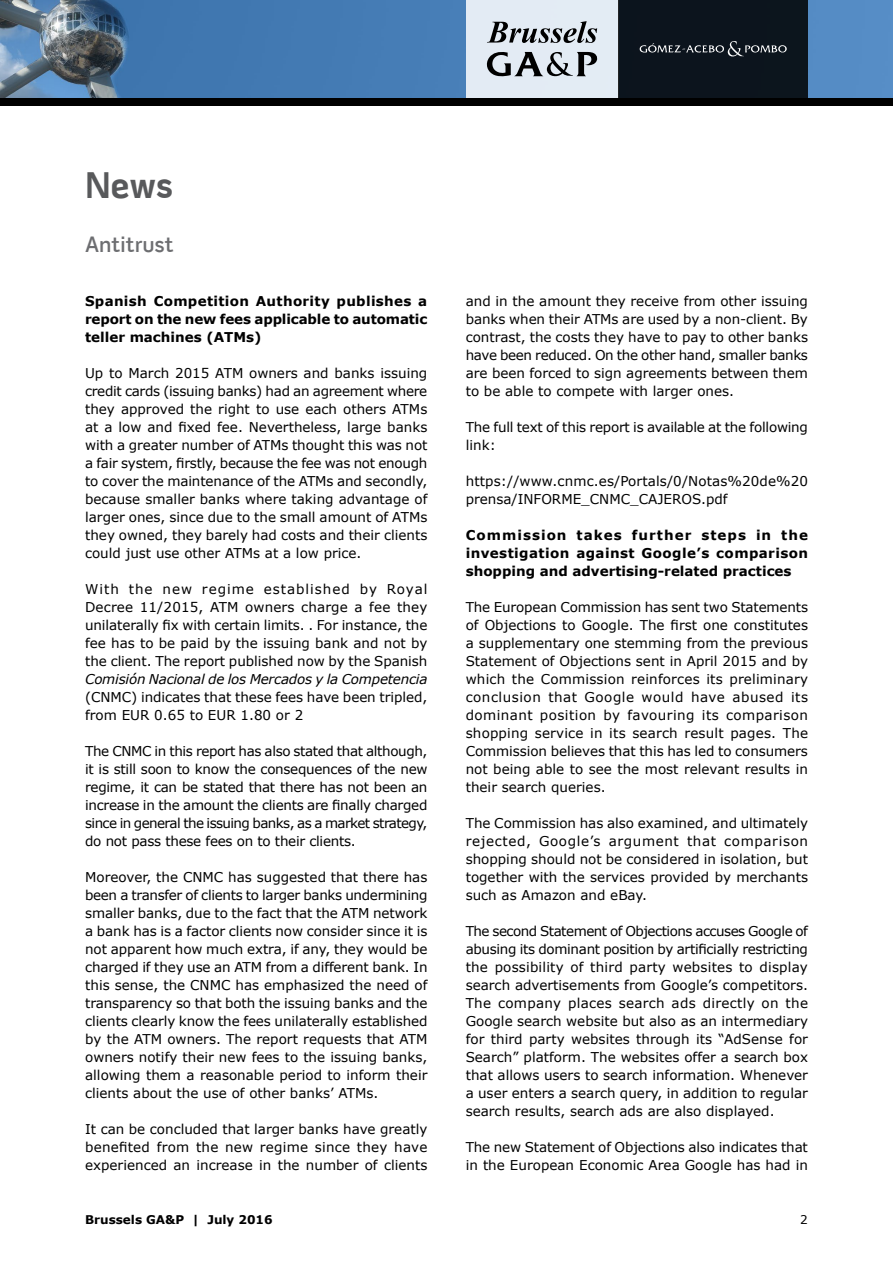
<style>
.page{position:relative;width:893px;height:1263px;background:#fff}
.page>*{position:absolute;margin:0;border:0;box-sizing:border-box;transform-origin:0 0}
.t1{font:700 37.5px "Pill Gothic 600 mg";color:#58595b}
.t2{font:600 22.5px "Pill Gothic 600 mg";color:#6d6e71}
.t3{font:13.5px/18px "Verdana";color:#000;text-align:justify}
.t4{font:700 13.5px/18px "Verdana";color:#000;text-align:justify}
.t5{font:italic 13.5px "Verdana";letter-spacing:-.015em;color:#000}
.t6{font:700 12px "Verdana";color:#000}
.t7{font:12px "Verdana";color:#000}
</style>
<div class="page">
<div style="left:0;top:85px;width:893px;height:21px;background:#000"></div>
<img style="left:0;top:0;width:893px;height:97px">
<div style="left:466px;top:0;width:152px;height:97px;background:#e3ebf4"></div>
<div style="left:618px;top:0;width:190px;height:97px;background:#0c141d"></div>
<svg style="left:640px;top:41px;width:147px;height:15px"></svg>
<svg style="left:487px;top:21px;width:110px;height:22px"></svg>
<svg style="left:486px;top:51px;width:112px;height:26px"></svg>
<h1 class="t1" style="left:85px;top:162px;width:90px">News</h1>
<h2 class="t2" style="left:85px;top:231px;width:90px">Antitrust</h2>
<p class="t4" style="left:85px;top:292px;width:344px">Spanish Competition Authority publishes a report on the new fees applicable to automatic teller machines (ATMs)</p>
<p class="t3" style="left:85px;top:364px;width:344px">Up to March 2015 ATM owners and banks issuing credit cards (issuing banks) had an agreement where they approved the right to use each others ATMs at a low and fixed fee. Nevertheless, large banks with a greater number of ATMs thought this was not a fair system, firstly, because the fee was not enough to cover the maintenance of the ATMs and secondly, because smaller banks where taking advantage of larger ones, since due to the small amount of ATMs they owned, they barely had costs and their clients could just use other ATMs at a low price.</p>
<p class="t3" style="left:85px;top:580px;width:344px">With the new regime established by Royal Decree 11/2015, ATM owners charge a fee they unilaterally fix with certain limits. . For instance, the fee has to be paid by the issuing bank and not by the client. The report published now by the Spanish</p>
<p class="t5" style="left:85px;top:670px;width:344px">Comisión Nacional de los Mercados y la Competencia</p>
<p class="t3" style="left:85px;top:688px;width:344px">(CNMC) indicates that these fees have been tripled, from EUR 0. 65 to EUR 1. 80 or 2</p>
<p class="t3" style="left:85px;top:742px;width:344px">The CNMC in this report has also stated that although, it is still soon to know the consequences of the new regime, it can be stated that there has not been an increase in the amount the clients are finally charged since in general the issuing banks, as a market strategy, do not pass these fees on to their clients.</p>
<p class="t3" style="left:85px;top:868px;width:344px">Moreover, the CNMC has suggested that there has been a transfer of clients to larger banks undermining smaller banks, due to the fact that the ATM network a bank has is a factor clients now consider since it is not apparent how much extra, if any, they would be charged if they use an ATM from a different bank. In this sense, the CNMC has emphasized the need of transparency so that both the issuing banks and the clients clearly know the fees unilaterally established by the ATM owners. The report requests that ATM owners notify their new fees to the issuing banks, allowing them a reasonable period to inform their clients about the use of other banks’ ATMs.</p>
<p class="t3" style="left:85px;top:1120px;width:344px">It can be concluded that larger banks have greatly benefited from the new regime since they have experienced an increase in the number of clients</p>
<p class="t3" style="left:466px;top:292px;width:344px">and in the amount they receive from other issuing banks when their ATMs are used by a non-client. By contrast, the costs they have to pay to other banks have been reduced. On the other hand, smaller banks are been forced to sign agreements between them to be able to compete with larger ones.</p>
<p class="t3" style="left:466px;top:418px;width:344px">The full text of this report is available at the following link:</p>
<p class="t3" style="left:466px;top:472px;width:344px">https://www.cnmc.es/Portals/0/Notas%20de%20 prensa/INFORME_CNMC_CAJEROS.pdf</p>
<p class="t4" style="left:466px;top:526px;width:344px">Commission takes further steps in the investigation against Google’s comparison shopping and advertising-related practices</p>
<p class="t3" style="left:466px;top:598px;width:344px">The European Commission has sent two Statements of Objections to Google. The first one constitutes a supplementary one stemming from the previous Statement of Objections sent in April 2015 and by which the Commission reinforces its preliminary conclusion that Google would have abused its dominant position by favouring its comparison shopping service in its search result pages. The Commission believes that this has led to consumers not being able to see the most relevant results in their search queries.</p>
<p class="t3" style="left:466px;top:814px;width:344px">The Commission has also examined, and ultimately rejected, Google’s argument that comparison shopping should not be considered in isolation, but together with the services provided by merchants such as Amazon and eBay.</p>
<p class="t3" style="left:466px;top:922px;width:344px;text-align:left">The second Statement of Objections accuses Google of abusing its dominant position by artificially restricting the possibility of third party websites to display search advertisements from Google’s competitors.<br>The company places search ads directly on the Google search website but also as an intermediary for third party websites through its “AdSense for Search” platform. The websites offer a search box that allows users to search information. Whenever a user enters a search query, in addition to regular search results, search ads are also displayed.</p>
<p class="t3" style="left:466px;top:1138px;width:344px">The new Statement of Objections also indicates that in the European Economic Area Google has had in</p>
<p class="t6" style="left:85px;top:1211px;width:189px">Brussels GA&amp;P | July 2016</p>
<p class="t7" style="left:800px;top:1211px;width:9px">2</p>
</div>
